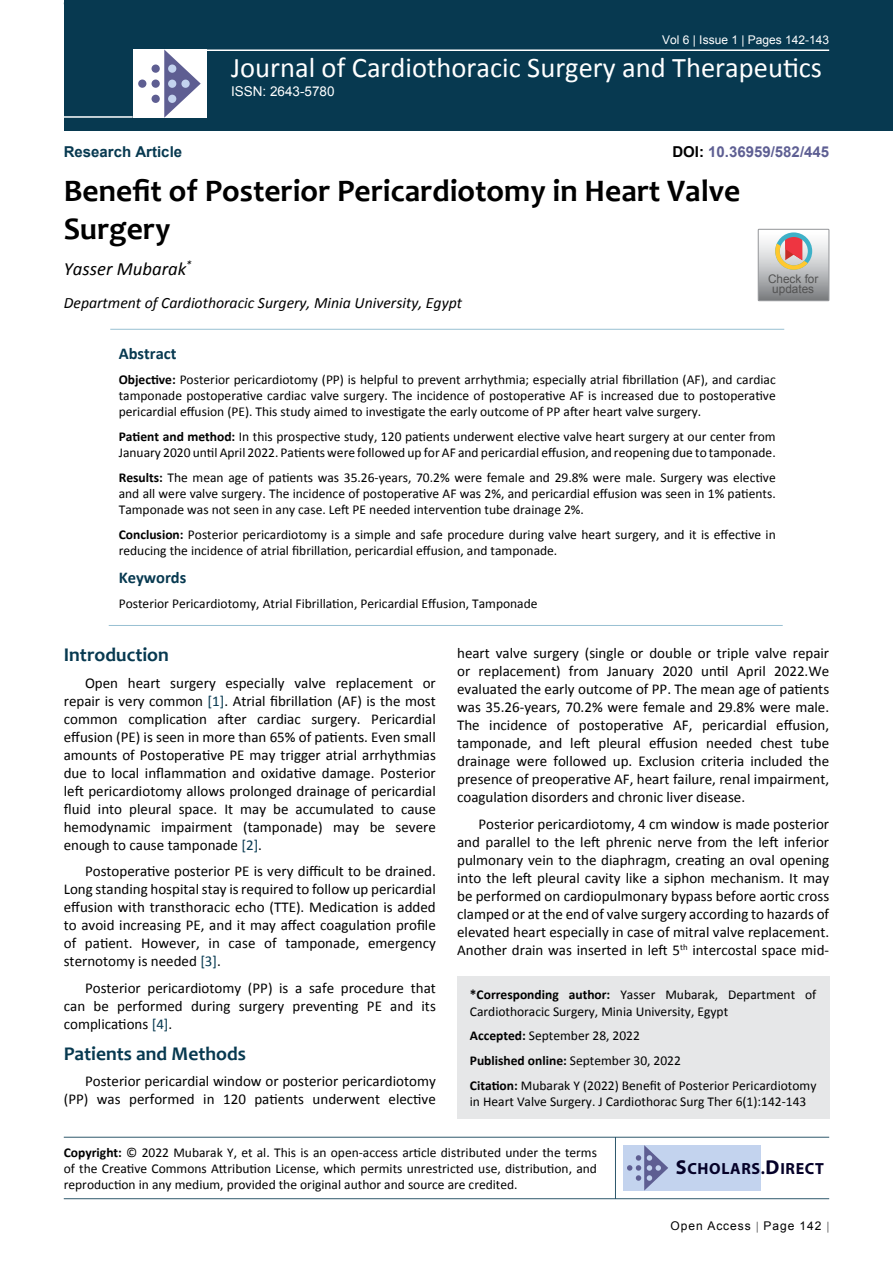
<style>
.page{position:relative;width:893px;height:1263px;background:#fff}
.page>*{position:absolute;margin:0;border:0;box-sizing:border-box;transform-origin:0 0}
.t1{font:700 31.5px/37.8px "Candara";color:#000}
.t2{font:28.5px "Calibri";color:#fff}
.t3{font:700 19.5px "Candara";color:#073950}
.t4{font:italic 18.75px "Calibri";color:#000}
.t5{font:700 16.5px "Calibri";color:#073950}
.t6{font:700 16.2px "Myriad Pro";letter-spacing:.04em;color:#050128}
.t7{font:italic 15.75px "Calibri";color:#000}
.t8{font:15px/18px "Calibri";color:#000;text-align:justify}
.t9{font:700 15px "Arial";color:#5e5f93}
.t10{font:700 15px "Arial";color:#073950}
.t11{font:13.5px/16.2px "Calibri";color:#000}
.t12{font:13.5px "Arial";color:#fff}
.t13{font:12px "Arial";color:#fff}
.t14{font:12px "Arial";letter-spacing:.08em;color:#000}
.t15{font:11.85px/10.2px "Arial";color:#535353;text-align:center}
.s1{color:#000}
.s2{font-weight:700}
.s3{color:#073950}
.s4{font-size:20.25px}
</style>
<div class="page">
<div style="left:64px;top:0;width:829px;height:131px;background:#073950"></div>
<hr style="left:204px;top:49px;width:625px;height:2px;background:#fff">
<hr style="left:64px;top:116px;width:69px;height:2px;background:#fff">
<div style="left:133px;top:49px;width:74px;height:69px;background:#fff"></div>
<svg style="left:164px;top:49px;width:37px;height:69px"></svg>
<div style="left:152px;top:65px;width:8px;height:8px;background:#5e5e92;border-radius:50%"></div>
<div style="left:138px;top:80px;width:8px;height:8px;background:#5e5e92;border-radius:50%"></div>
<div style="left:152px;top:80px;width:8px;height:8px;background:#5e5e92;border-radius:50%"></div>
<div style="left:168px;top:80px;width:8px;height:8px;background:#c3d3ee;border-radius:50%"></div>
<div style="left:181px;top:80px;width:9px;height:8px;background:#c3d3ee;border-radius:50%"></div>
<div style="left:168px;top:95px;width:8px;height:8px;background:#c3d3ee;border-radius:50%"></div>
<div style="left:168px;top:65px;width:8px;height:8px;background:#c3d3ee;border-radius:50%"></div>
<div style="left:152px;top:95px;width:8px;height:8px;background:#5e5e92;border-radius:50%"></div>
<hr style="left:64px;top:1137px;width:765px;height:1px;background:#073950">
<hr style="left:64px;top:1198px;width:765px;height:1px;background:#073950">
<hr style="left:615px;top:1137px;width:1px;height:62px;background:#073950">
<div style="left:623px;top:1145px;width:138px;height:45px;background:#c3d3ee"></div>
<svg style="left:627px;top:1145px;width:41px;height:45px"></svg>
<div style="left:457px;top:976px;width:372px;height:143px;background:#e6e7e8"></div>
<hr style="left:110px;top:329px;width:674px;height:1px;background:#98c0d2">
<hr style="left:109px;top:625px;width:674px;height:1px;background:#98c0d2">
<svg style="left:758px;top:229px;width:71px;height:72px;background:#bdb6b3"></svg>
<p class="t13" style="left:662px;top:32px;width:169px">Vol 6 | Issue 1 | Pages 142-143</p>
<h2 class="t2" style="left:231px;top:50px;width:593px">Journal of Cardiothoracic Surgery and Therapeutics</h2>
<p class="t10" style="left:64px;top:142px;width:120px">Research Article</p>
<p class="t12" style="left:231px;top:82px;width:105px">ISSN: 2643-5780</p>
<p class="t9" style="left:672px;top:142px;width:158px"><span class="s1">DOI:</span> 10.36959/582/445</p>
<h1 class="t1" style="left:64px;top:172px;width:678px">Benefit of Posterior Pericardiotomy in Heart Valve<br>Surgery</h1>
<p class="t4" style="left:64px;top:256px;width:129px">Yasser Mubarak<sup>*</sup></p>
<p class="t7" style="left:64px;top:292px;width:400px">Department of Cardiothoracic Surgery, Minia University, Egypt</p>
<p class="t15" style="left:768px;top:273px;width:52px">Check for updates</p>
<p class="t5" style="left:119px;top:343px;width:59px">Abstract</p>
<p class="t11" style="left:119px;top:371px;width:658px;text-align:justify"><span class="s2">Objective:</span> Posterior pericardiotomy (PP) is helpful to prevent arrhythmia; especially atrial fibrillation (AF), and cardiac tamponade postoperative cardiac valve surgery. The incidence of postoperative AF is increased due to postoperative pericardial effusion (PE). This study aimed to investigate the early outcome of PP after heart valve surgery.</p>
<p class="t11" style="left:119px;top:428px;width:658px"><span class="s2">Patient and method:</span> In this prospective study, 120 patients underwent elective valve heart surgery at our center from<br>January 2020 until April 2022. Patients were followed up for AF and pericardial effusion, and reopening due to tamponade.</p>
<p class="t11" style="left:119px;top:469px;width:658px;text-align:justify"><span class="s2">Results:</span> The mean age of patients was 35.26-years, 70.2% were female and 29.8% were male. Surgery was elective and all were valve surgery. The incidence of postoperative AF was 2%, and pericardial effusion was seen in 1% patients.<br>Tamponade was not seen in any case. Left PE needed intervention tube drainage 2%.</p>
<p class="t11" style="left:119px;top:526px;width:658px"><span class="s2">Conclusion:</span> Posterior pericardiotomy is a simple and safe procedure during valve heart surgery, and it is effective in reducing the incidence of atrial fibrillation, pericardial effusion, and tamponade.</p>
<p class="t5" style="left:119px;top:567px;width:69px">Keywords</p>
<p class="t11" style="left:119px;top:595px;width:420px">Posterior Pericardiotomy, Atrial Fibrillation, Pericardial Effusion, Tamponade</p>
<h3 class="t3" style="left:64px;top:643px;width:107px">Introduction</h3>
<p class="t8" style="left:64px;top:674px;width:374px;text-indent:21px">Open heart surgery especially valve replacement or repair is very common <span class="s3">[1]</span>. Atrial fibrillation (AF) is the most common complication after cardiac surgery. Pericardial effusion (PE) is seen in more than 65% of patients. Even small amounts of Postoperative PE may trigger atrial arrhythmias due to local inflammation and oxidative damage. Posterior left pericardiotomy allows prolonged drainage of pericardial fluid into pleural space. It may be accumulated to cause hemodynamic impairment (tamponade) may be severe enough to cause tamponade <span class="s3">[2]</span>.</p>
<p class="t8" style="left:64px;top:862px;width:374px;text-indent:21px">Postoperative posterior PE is very difficult to be drained.<br>Long standing hospital stay is required to follow up pericardial effusion with transthoracic echo (TTE). Medication is added to avoid increasing PE, and it may affect coagulation profile of patient. However, in case of tamponade, emergency sternotomy is needed <span class="s3">[3]</span>.</p>
<p class="t8" style="left:64px;top:979px;width:374px;text-indent:21px">Posterior pericardiotomy (PP) is a safe procedure that can be performed during surgery preventing PE and its complications <span class="s3">[4]</span>.</p>
<h3 class="t3" style="left:64px;top:1041px;width:184px">Patients and Methods</h3>
<p class="t8" style="left:64px;top:1072px;width:374px;text-align:right">Posterior pericardial window or posterior pericardiotomy (PP) was performed in 120 patients underwent elective</p>
<p class="t8" style="left:457px;top:644px;width:374px">heart valve surgery (single or double or triple valve repair or replacement) from January 2020 until April 2022.We evaluated the early outcome of PP. The mean age of patients was 35.26-years, 70.2% were female and 29.8% were male.<br>The incidence of postoperative AF, pericardial effusion, tamponade, and left pleural effusion needed chest tube drainage were followed up. Exclusion criteria included the presence of preoperative AF, heart failure, renal impairment, coagulation disorders and chronic liver disease.</p>
<p class="t8" style="left:457px;top:815px;width:374px;text-indent:21px">Posterior pericardiotomy, 4 cm window is made posterior and parallel to the left phrenic nerve from the left inferior pulmonary vein to the diaphragm, creating an oval opening into the left pleural cavity like a siphon mechanism. It may be performed on cardiopulmonary bypass before aortic cross clamped or at the end of valve surgery according to hazards of elevated heart especially in case of mitral valve replacement.<br>Another drain was inserted in left 5<sup>th</sup> intercostal space mid-</p>
<p class="t11" style="left:470px;top:987px;width:348px"><span class="s2">*Corresponding author:</span> Yasser Mubarak, Department of<br>Cardiothoracic Surgery, Minia University, Egypt</p>
<p class="t11" style="left:470px;top:1023px;width:348px;line-height:24.8px"><span class="s2">Accepted:</span> September 28, 2022<br><span class="s2">Published online:</span> September 30, 2022<br><span class="s2">Citation:</span> Mubarak Y (2022) Benefit of Posterior Pericardiotomy</p>
<p class="t11" style="left:470px;top:1093px;width:338px">in Heart Valve Surgery. J Cardiothorac Surg Ther 6(1):142-143</p>
<p class="t11" style="left:64px;top:1144px;width:535px;text-align:justify"><span class="s2">Copyright:</span> © 2022 Mubarak Y, et al. This is an open-access article distributed under the terms of the Creative Commons Attribution License, which permits unrestricted use, distribution, and reproduction in any medium, provided the original author and source are credited.</p>
<p class="t6" style="left:676px;top:1158px;width:150px"><span class="s4">S</span>CHOLARS.<span class="s4">D</span>IRECT</p>
<p class="t14" style="left:670px;top:1218px;width:152px">Open Access Page 142</p>
</div>
